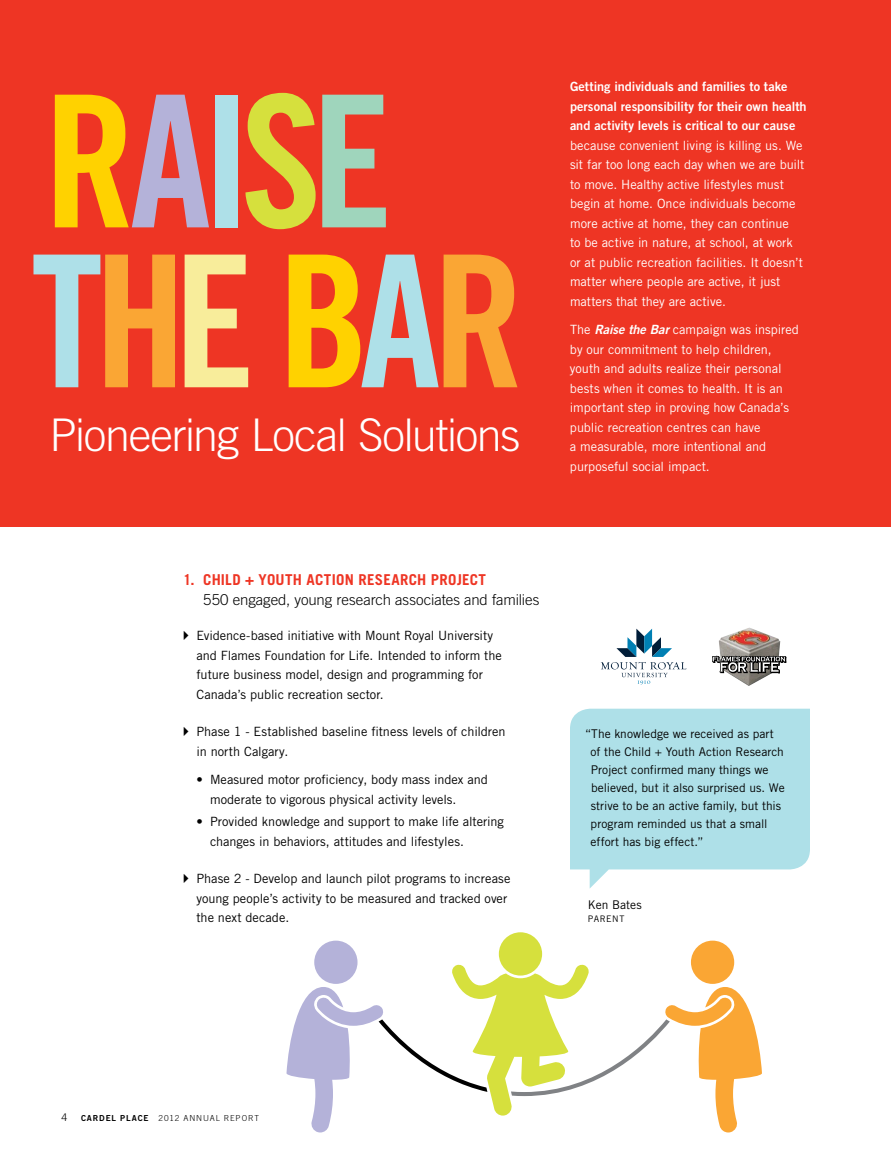
<style>
.page{position:relative;width:891px;height:1161px;background:#fff}
.page>*{position:absolute;margin:0;border:0;box-sizing:border-box;transform-origin:0 0}
.t1{font:183.75px/159.9px "Trade Gothic Bold Cond Twenty";letter-spacing:-.055em;color:#aee0e8}
.t2{font:300 45px "Trade Gothic";letter-spacing:-.03em;color:#fff}
.t3{font:300 15px "Trade Gothic";letter-spacing:-.01em;color:#000}
.t4{font:700 15px "Trade Gothic";letter-spacing:.02em;color:#ee3524}
.t5{font:12.75px/19.5px "Trade Gothic";color:#fff}
.t6{font:12.75px/19.5px "Trade Gothic";color:#000}
.t7{font:12.75px/19.5px "Trade Gothic Bold Two";letter-spacing:-.005em;color:#fff}
.t8{font:12px/18px "Trade Gothic";color:#000}
.t9{font:300 10.5px "Trade Gothic";color:#000}
.t10{font:9px "Trade Gothic";color:#000}
.t11{font:300 8.25px "Trade Gothic";letter-spacing:.105em;color:#000}
.s1{color:#ffd200}
.s2{color:#b4b2d9}
.s3{color:#d6e03d}
.s4{color:#9fd5bc}
.s5{color:#faa634}
.s6{color:#f8ed9b}
.s7{font-family:"Trade Gothic Bold Two";font-style:italic}
.s8{font-family:"Trade Gothic Bold Two";font-weight:400}
</style>
<div class="page">
<img style="left:719px;top:628px;width:61px;height:58px">
<svg style="left:712px;top:650px;width:74px;height:24px"></svg>
<svg style="left:601px;top:629px;width:85px;height:56px"></svg>
<svg style="left:570px;top:709px;width:240px;height:180px;background:#b6e3ea"></svg>
<div style="left:0;top:0;width:891px;height:526px;background:#ee3524"></div>
<div style="left:314px;top:941px;width:44px;height:43px;background:#b4b2d9;border-radius:50%"></div>
<div style="left:691px;top:941px;width:43px;height:43px;background:#faa634;border-radius:50%"></div>
<svg style="left:286px;top:964px;width:476px;height:169px"></svg>
<div style="left:499px;top:932px;width:43px;height:44px;background:#d6e03d;border-radius:50%"></div>
<h1 class="t1" style="left:31px;top:81px;width:495px"><span class="s1">R</span><span class="s2">A</span>I<span class="s3">S</span><span class="s4">E<br></span>T<span class="s5">H</span><span class="s6">E</span> <span class="s1">B</span>A<span class="s5">R</span></h1>
<h2 class="t2" style="left:50px;top:408px;width:472px">Pioneering Local Solutions</h2>
<p class="t7" style="left:570px;top:77px;width:238px">Getting individuals and families to take personal responsibility for their own health and activity levels is critical to our cause</p>
<p class="t5" style="left:570px;top:135px;width:236px">because convenient living is killing us. We sit far too long each day when we are built to move. H ealthy active lifestyles must begin at home. Once individuals become more active at home, they can continue<br>to be active in nature, at school, at work or at public recreation facilities. It doesn’t matter where people are active, it just matters that they are active.</p>
<p class="t5" style="left:570px;top:320px;width:231px">The <span class="s7">Raise the Bar</span> campaign was inspired by our commitment to help children, youth and adults realize their personal bests when it comes to health. It is an important step in proving how Canada’s public recreation centres can have<br>a measurable, more intentional and purposeful social impact.</p>
<p class="t4" style="left:183px;top:571px;width:305px">1. CHILD + YOUTH ACTION RESEARCH PROJECT</p>
<p class="t3" style="left:203px;top:591px;width:338px">550 engaged, young research associates and families</p>
<p class="t6" style="left:196px;top:626px;width:307px">Evidence-based initiative with Mount Royal U niversity and Flames Foundation for Life. I ntended to inform the future business model, design and programming for Canada’s public recreation sector.</p>
<p class="t6" style="left:196px;top:722px;width:311px">Phase 1 - Established baseline fitness levels of children in north Calgary.</p>
<p class="t6" style="left:210px;top:770px;width:279px;text-indent:-14px">• Measured motor proficiency, body mass index and moderate to vigorous physical activity levels.</p>
<p class="t6" style="left:210px;top:812px;width:296px;text-indent:-14px">• Provided knowledge and support to make life altering changes in behaviors, attitudes and lifestyles.</p>
<p class="t6" style="left:196px;top:869px;width:315px">Phase 2 - Develop and launch pilot programs to increase young people’s activity to be measured and tracked over the next decade.</p>
<p class="t8" style="left:591px;top:725px;width:196px;text-indent:-5px">“The knowledge we received as part of the Child + Youth Action Research Project confirmed many things we believed, but it also surprised us. We strive to be an active family, but this program reminded us that a small effort has big effect.”</p>
<p class="t8" style="left:588px;top:895px;width:55px">Ken Bates</p>
<p class="t10" style="left:588px;top:914px;width:25px">PARENT</p>
<p class="t9" style="left:62px;top:1111px;width:7px">4</p>
<p class="t11" style="left:81px;top:1113px;width:180px"><span class="s8">CARDEL PLACE</span> 2012 ANNUAL REPORT</p>
</div>
